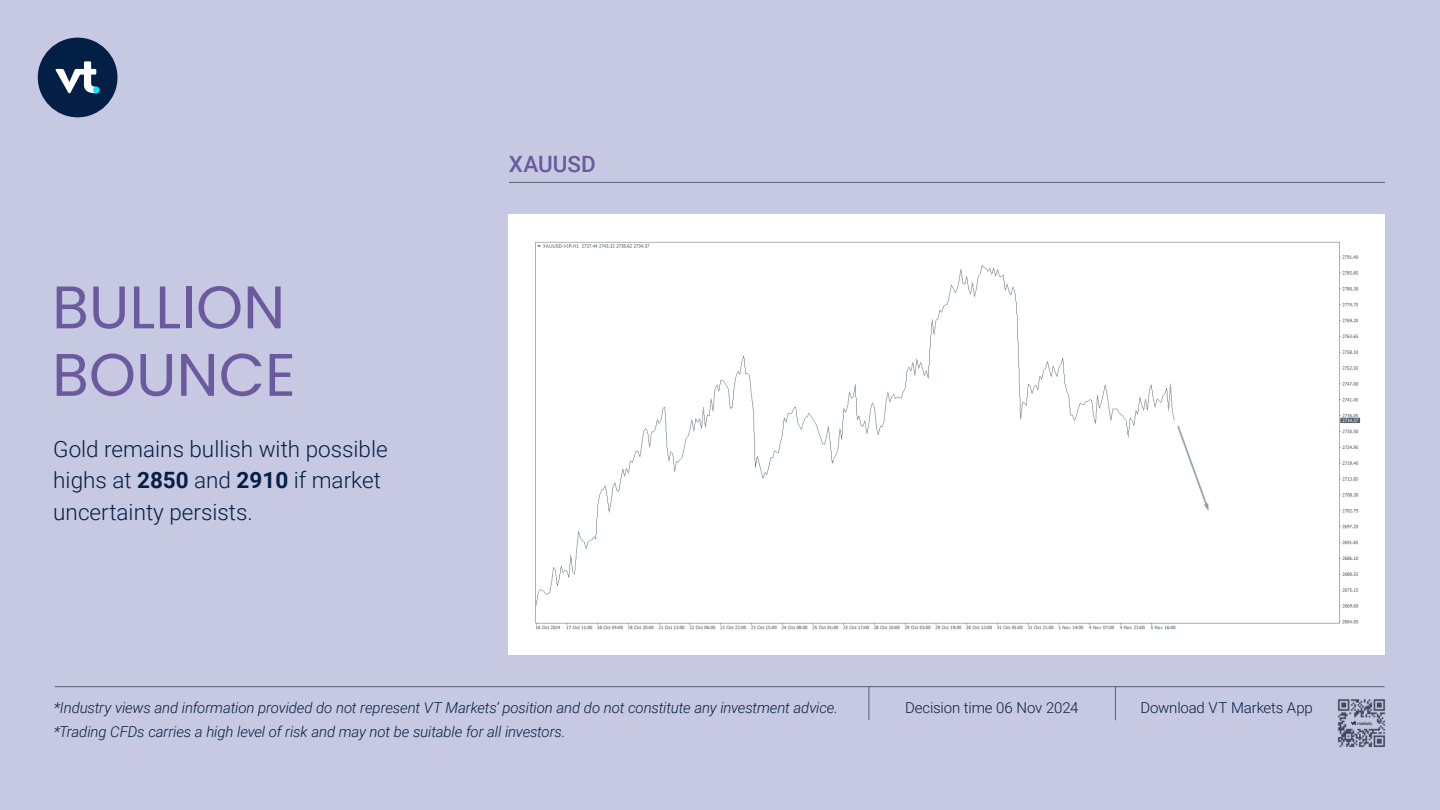
<style>
.page{position:relative;width:1440px;height:810px;background:#c7c9e2}
.page>*{position:absolute;margin:0;border:0;box-sizing:border-box;transform-origin:0 0}
.t1{font:60px/67.5px "Poppins";color:#6b5a9d}
.t2{font:300 22.5px/31.5px "Roboto";color:#031f45}
.t3{font:500 22.5px "Roboto";letter-spacing:.005em;color:#6b5a9d}
.t4{font:italic 300 15px/24px "Roboto";letter-spacing:-.01em;color:#031f45}
.t5{font:300 15px "Roboto";letter-spacing:-.01em;color:#031f45}
.s1{font-weight:700}
</style>
<div class="page">
<div style="left:509px;top:214px;width:876px;height:441px;background:#fff"></div>
<img style="left:535px;top:241px;width:826px;height:389px">
<hr style="left:509px;top:182px;width:876px;height:1px;background:#54606e">
<hr style="left:55px;top:686px;width:1330px;height:1px;background:#54606e">
<hr style="left:1115px;top:687px;width:1px;height:33px;background:#54606e">
<hr style="left:869px;top:687px;width:1px;height:33px;background:#54606e">
<img style="left:1337px;top:699px;width:49px;height:48px">
<img style="left:1349px;top:720px;width:24px;height:7px">
<div style="left:38px;top:38px;width:79px;height:79px;background:#031f45;border-radius:50%"></div>
<svg style="left:55px;top:61px;width:43px;height:32px"></svg>
<div style="left:93px;top:87px;width:7px;height:6px;background:#00eaff;border-radius:50%"></div>
<h1 class="t1" style="left:52px;top:274px;width:245px">BULLION<br>BOUNCE</h1>
<h2 class="t2" style="left:53px;top:432px;width:336px">Gold remains bullish with possible highs at <span class="s1">2850</span> and <span class="s1">2910</span> if market uncertainty persists.</h2>
<h2 class="t3" style="left:509px;top:148px;width:89px">XAUUSD</h2>
<p class="t4" style="left:54px;top:695px;width:786px">*Industry views and information provided do not represent VT Markets’ position and do not constitute any investment advice. *Trading CFDs carries a high level of risk and may not be suitable for all investors.</p>
<p class="t5" style="left:905px;top:698px;width:175px">Decision time 06 Nov 2024</p>
<p class="t5" style="left:1140px;top:698px;width:174px">Download VT Markets App</p>
</div>
